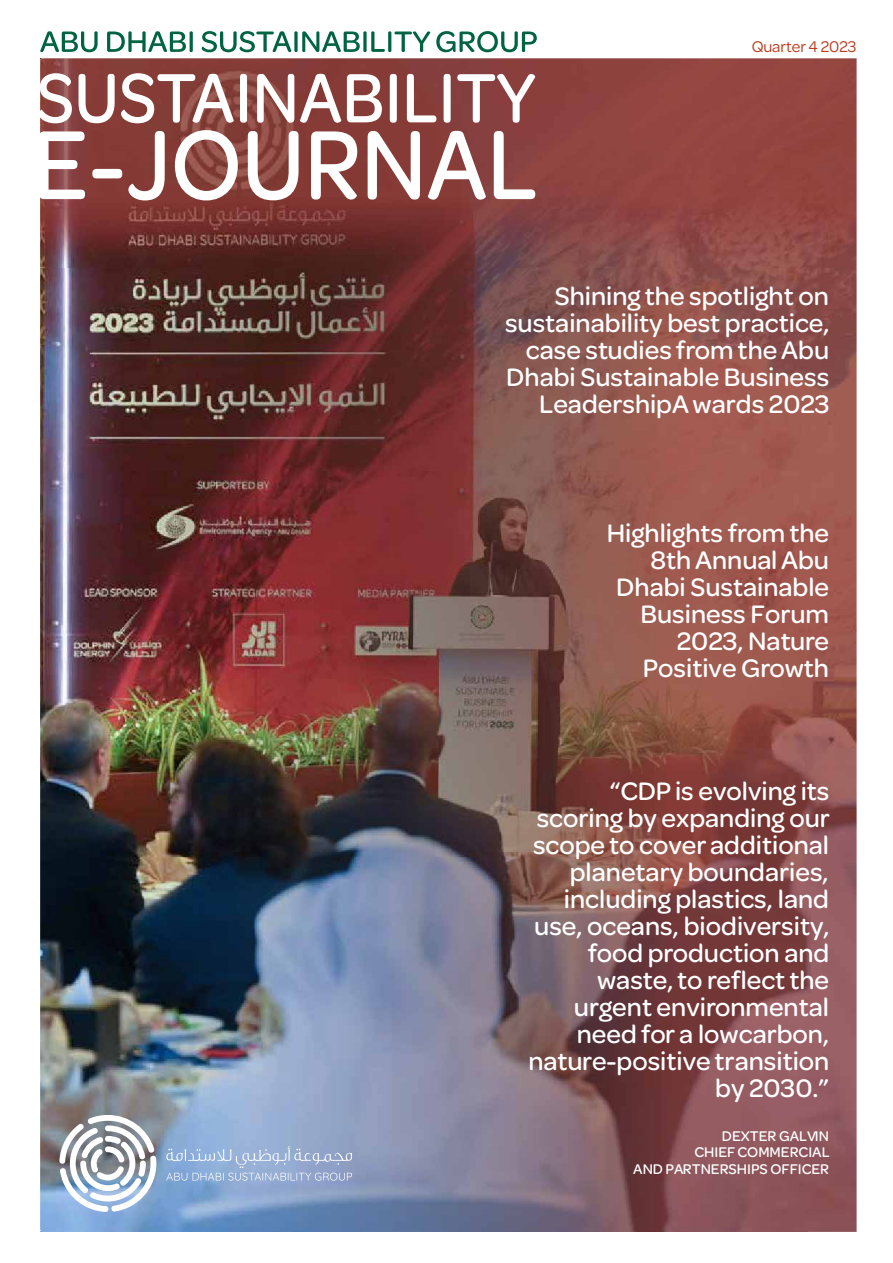
<style>
.page{position:relative;width:893px;height:1263px;background:#fff}
.page>*{position:absolute;margin:0;border:0;box-sizing:border-box;transform-origin:0 0}
.t1{font:500 27px/27px "Omnes";color:#fff;text-align:right}
.t2{font:16.5px "Omnes";color:#bd381c}
.t3{font:500 15px/16.5px "Omnes";color:#fff;text-align:right}
</style>
<div class="page">
<img style="left:807px;top:268px;width:50px;height:964px">
<img style="left:40px;top:1230px;width:767px;height:2px">
<img style="left:40px;top:268px;width:50px;height:962px">
<img style="left:90px;top:268px;width:765px;height:962px">
<svg style="left:40px;top:31px;width:497px;height:21px"></svg>
<svg style="left:59px;top:1114px;width:97px;height:98px"></svg>
<svg style="left:166px;top:1146px;width:186px;height:34px;background:#9db4d7"></svg>
<img style="left:41px;top:60px;width:814px;height:207px">
<svg style="left:40px;top:130px;width:495px;height:70px"></svg>
<svg style="left:40px;top:73px;width:495px;height:50px"></svg>
<p class="t2" style="left:752px;top:36px;width:106px">Quarter 4 2023</p>
<p class="t1" style="left:505px;top:281px;width:326px">Shining the spotlight on sustainability best practice, case studies from theAbu<br>Dhabi Sustainable Business<br>LeadershipAwards 2023</p>
<p class="t1" style="left:607px;top:518px;width:224px">Highlights from the<br>8thAnnualAbu<br>Dhabi Sustainable<br>Business Forum<br>2023, Nature<br>Positive Growth</p>
<p class="t1" style="left:528px;top:776px;width:303px">“CDP is evolving its scoring by expanding our scope to cover additional planetary boundaries, including plastics, land use, oceans, biodiversity, food production and waste,to reflectthe urgent environmental need for a lowcarbon, nature-positive transition by 2030.”</p>
<p class="t3" style="left:633px;top:1126px;width:198px">DEXTER GALVIN<br>CHIEF COMMERCIAL<br>AND PARTNERSHIPS OFFICER</p>
</div>
